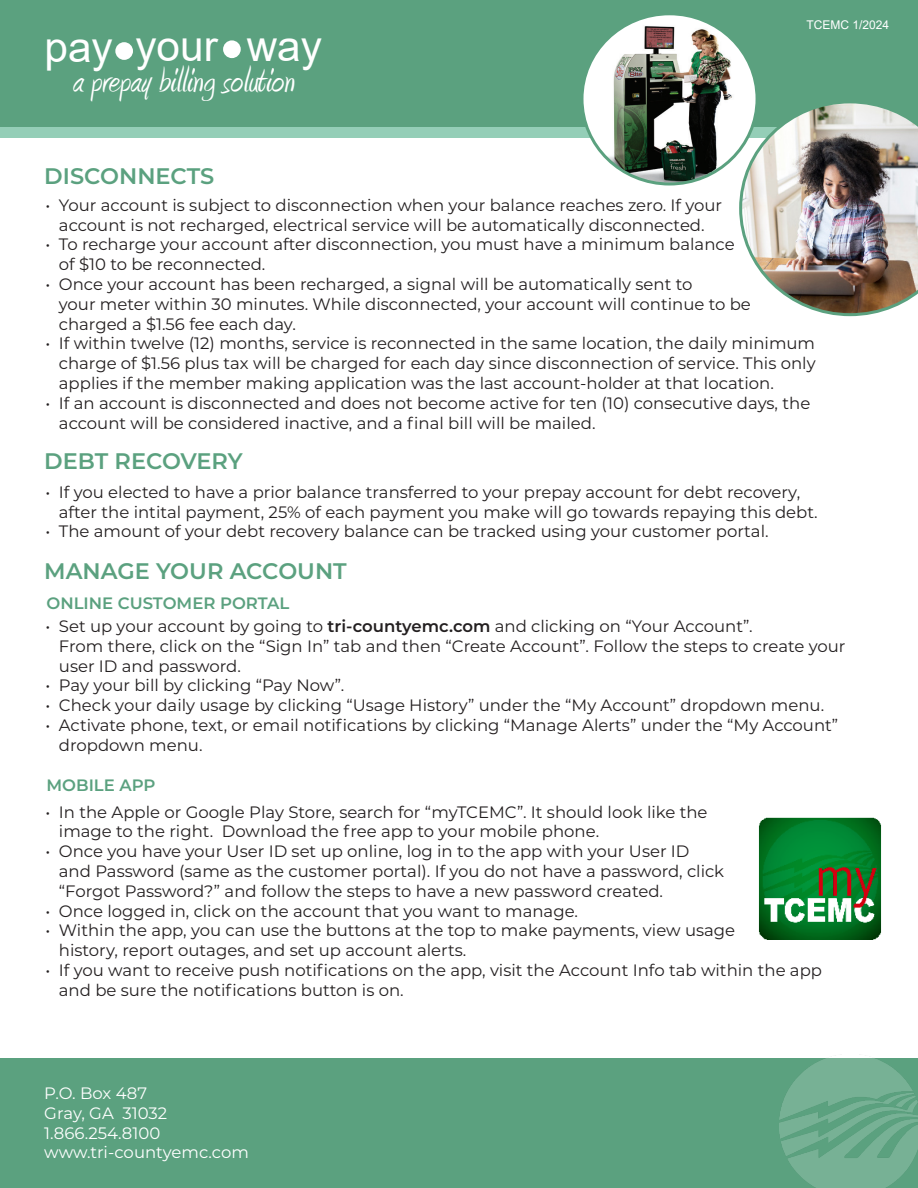
<style>
.page{position:relative;width:918px;height:1188px;background:#fff}
.page>*{position:absolute;margin:0;border:0;box-sizing:border-box;transform-origin:0 0}
.t1{font:42.45px "Arial";color:#fff}
.t2{font:39.9px "Amienne";color:#fff}
.t3{font:600 22.5px "Montserrat";color:#5ba17f}
.t4{font:16.5px/19.8px "Montserrat";color:#231f20}
.t5{font:16.5px "Montserrat";color:#fff}
.t6{font:600 16.5px "Montserrat";color:#5ba17f}
.t7{font:12px "Arial";color:#fff}
.s1{font-weight:600}
</style>
<div class="page">
<div style="left:0;top:0;width:918px;height:132px;background:#5ba17f"></div>
<div style="left:0;top:1058px;width:918px;height:130px;background:#5ba17f"></div>
<img style="left:780px;top:1058px;width:138px;height:130px">
<div style="left:0;top:127px;width:918px;height:11px;background:#94ceb7"></div>
<img style="left:739px;top:103px;width:179px;height:213px">
<svg style="left:582px;top:14px;width:175px;height:170px;background:#e1eee8"></svg>
<img style="left:584px;top:23px;width:153px;height:159px">
<img style="left:759px;top:817px;width:122px;height:122px">
<div style="left:115px;top:42px;width:18px;height:18px;background:#fff;border-radius:50%"></div>
<div style="left:223px;top:40px;width:18px;height:18px;background:#fff;border-radius:50%"></div>
<h1 class="t1" style="left:44px;top:17px;width:279px">pay your way</h1>
<h2 class="t2" style="left:72px;top:63px;width:224px">a prepay billing solution</h2>
<p class="t3" style="left:44px;top:160px;width:172px">DISCONNECTS</p>
<p class="t7" style="left:806px;top:16px;width:84px">TCEMC 1/2024</p>
<p class="t4" style="left:45px;top:194px;width:678px;text-align:center">• Your account is subject to disconnection when your balance reaches zero. If your account is not recharged, electrical service will be automatically disconnected.</p>
<p class="t4" style="left:59px;top:234px;width:677px;text-indent:-14px">• To recharge your account after disconnection, you must have a minimum balance of $10 to be reconnected.</p>
<p class="t4" style="left:59px;top:274px;width:694px;text-indent:-14px">• Once your account has been recharged, a signal will be automatically sent to<br>your meter within 30 minutes. While disconnected, your account will continue to be charged a $1.56 fee each day.</p>
<p class="t4" style="left:59px;top:333px;width:758px;text-align:justify;text-indent:-14px">• If within twelve (12) months, service is reconnected in the same location, the daily minimum charge of $1.56 plus tax will be charged for each day since disconnection of service. This only applies if the member making application was the last account-holder at that location.</p>
<p class="t4" style="left:59px;top:392px;width:753px;text-indent:-14px">• If an account is disconnected and does not become active for ten (10) consecutive days, the account will be considered inactive, and a final bill will be mailed.</p>
<p class="t3" style="left:44px;top:445px;width:200px">DEBT RECOVERY</p>
<p class="t4" style="left:59px;top:481px;width:760px;text-indent:-14px">• If you elected to have a prior balance transferred to your prepay account for debt recovery, after the intital payment, 25% of each payment you make will go towards repaying this debt.</p>
<p class="t4" style="left:45px;top:521px;width:725px">• The amount of your debt recovery balance can be tracked using your customer portal.</p>
<p class="t3" style="left:44px;top:555px;width:304px">MANAGE YOUR ACCOUNT</p>
<p class="t6" style="left:46px;top:592px;width:244px">ONLINE CUSTOMER PORTAL</p>
<p class="t4" style="left:59px;top:616px;width:788px;text-indent:-14px">• Set up your account by going to <span class="s1">tri-countyemc.com</span> and clicking on “Your Account”.<br>From there, click on the “Sign In” tab and then “Create Account”. Follow the steps to create your user ID and password.</p>
<p class="t4" style="left:45px;top:675px;width:300px">• Pay your bill by clicking “Pay Now”.</p>
<p class="t4" style="left:45px;top:695px;width:780px">• Check your daily usage by clicking “Usage History” under the “My Account” dropdown menu.</p>
<p class="t4" style="left:59px;top:715px;width:781px;text-indent:-14px">• Activate phone, text, or email notifications by clicking “Manage Alerts” under the “My Account” dropdown menu.</p>
<p class="t6" style="left:46px;top:774px;width:111px">MOBILE APP</p>
<p class="t4" style="left:59px;top:801px;width:650px;text-indent:-14px">• In the Apple or Google Play Store, search for “myTCEMC”. It should look like the image to the right. Download the free app to your mobile phone.</p>
<p class="t4" style="left:59px;top:841px;width:667px;text-indent:-14px">• Once you have your User ID set up online, log in to the app with your User ID and Password (same as the customer portal). If you do not have a password, click “Forgot Password?” and follow the steps to have a new password created.</p>
<p class="t4" style="left:45px;top:900px;width:534px">• Once logged in, click on the account that you want to manage.</p>
<p class="t4" style="left:59px;top:920px;width:678px;text-indent:-14px">• Within the app, you can use the buttons at the top to make payments, view usage history, report outages, and set up account alerts.</p>
<p class="t4" style="left:59px;top:960px;width:765px;text-indent:-14px">• If you want to receive push notifications on the app, visit the Account Info tab within the app and be sure the notifications button is on.</p>
<p class="t5" style="left:44px;top:1082px;width:104px">P.O. Box 487</p>
<p class="t5" style="left:44px;top:1102px;width:124px">Gray, GA 31032</p>
<p class="t5" style="left:44px;top:1121px;width:118px">1.866.254.8100</p>
<p class="t5" style="left:44px;top:1141px;width:206px">www.tri-countyemc.com</p>
</div>
